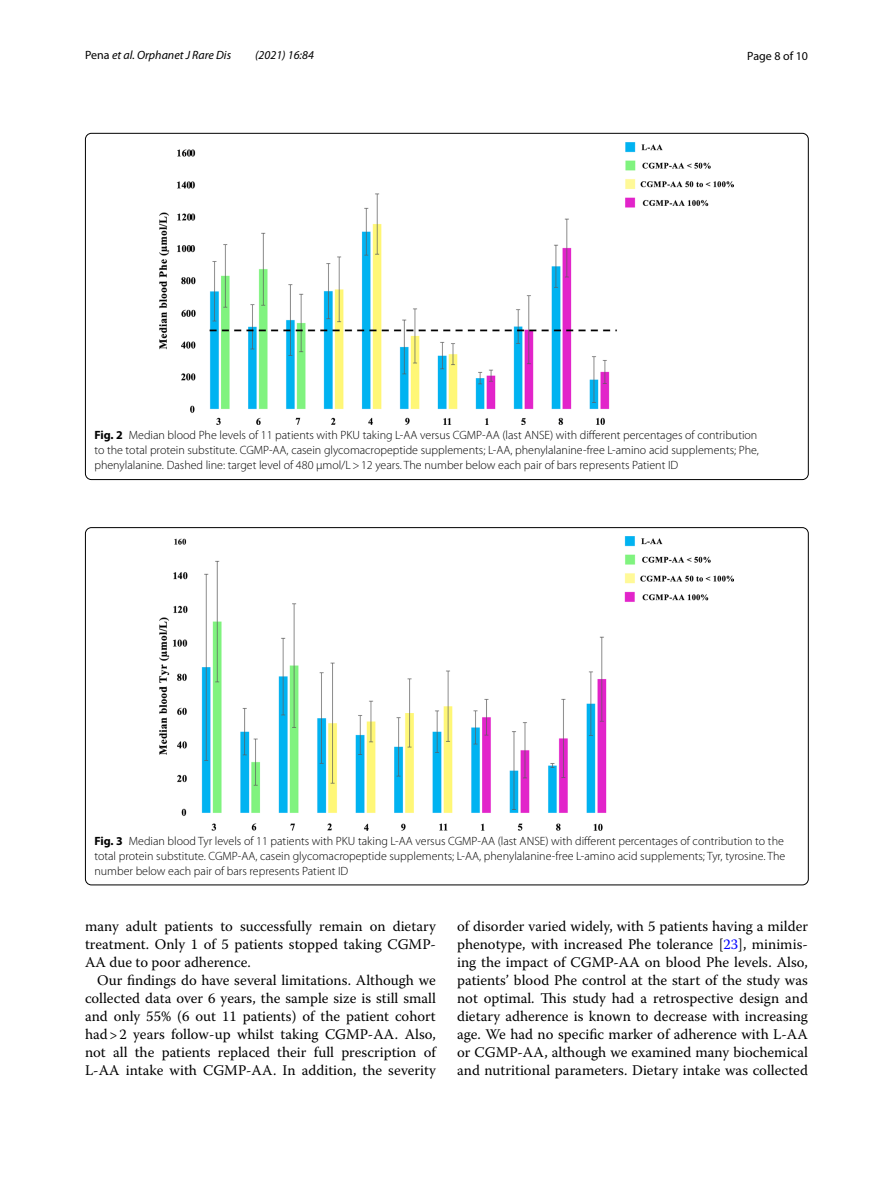
<style>
.page{position:relative;width:893px;height:1187px;background:#fff}
.page>*{position:absolute;margin:0;border:0;box-sizing:border-box;transform-origin:0 0}
.t1{font:14.7px/18px "Warnock Pro";color:#000;text-align:justify}
.t2{font:300 12px/15px "Myriad Pro";color:#000}
.t3{font:italic 12px "Myriad Pro";color:#000}
.t4{font:12px "Myriad Pro";color:#000}
.s1{font-style:normal}
.s2{font-weight:700}
.s3{color:#00f}
</style>
<div class="page">
<img style="left:160px;top:142px;width:574px;height:282px">
<img style="left:160px;top:536px;width:574px;height:294px">
<p class="t3" style="left:85px;top:48px;width:148px"><span class="s1">Pena</span> et al. Orphanet J Rare Dis</p>
<p class="t3" style="left:255px;top:48px;width:60px">(2021) 16:84</p>
<p class="t4" style="left:747px;top:48px;width:62px">Page 8 of 10</p>
<p class="t2" style="left:94px;top:428px;width:666px"><span class="s2">Fig. 2</span> Median blood Phe levels of 11 patients with PKU taking L-AA versus CGMP-AA (last ANSE) with different percentages of contribution to the total protein substitute. CGMP-AA, casein glycomacropeptide supplements; L-AA, phenylalanine-free L-amino acid supplements; Phe, phenylalanine. Dashed line: target level of 480 µmol/L&gt;12 years. The number below each pair of bars represents Patient ID</p>
<p class="t2" style="left:94px;top:833px;width:692px"><span class="s2">Fig. 3</span> Median blood Tyr levels of 11 patients with PKU taking L-AA versus CGMP-AA (last ANSE) with different percentages of contribution to the total protein substitute. CGMP-AA, casein glycomacropeptide supplements; L-AA, phenylalanine-free L-amino acid supplements; Tyr, tyrosine. The number below each pair of bars represents Patient ID</p>
<p class="t1" style="left:85px;top:917px;width:352px">many adult patients to successfully remain on dietary treatment. Only 1 of 5 patients stopped taking CGMP-AA due to poor adherence.</p>
<p class="t1" style="left:85px;top:971px;width:352px;text-indent:12px">Our findings do have several limitations. Although we collected data over 6 years, the sample size is still small and only 55% (6 out 11 patients) of the patient cohort had&gt;2 years follow-up whilst taking CGMP-AA. Also, not all the patients replaced their full prescription of L-AA intake with CGMP-AA. In addition, the severity</p>
<p class="t1" style="left:457px;top:916px;width:352px">of disorder varied widely, with 5 patients having a milder phenotype, with increased Phe tolerance [<span class="s3">23</span>], minimis&shy;ing the impact of CGMP-AA on blood Phe levels. Also, patients’ blood Phe control at the start of the study was not optimal. This study had a retrospective design and dietary adherence is known to decrease with increasing age. We had no specific marker of adherence with L-AA or CGMP-AA, although we examined many biochemical and nutritional parameters. Dietary intake was collected</p>
</div>
